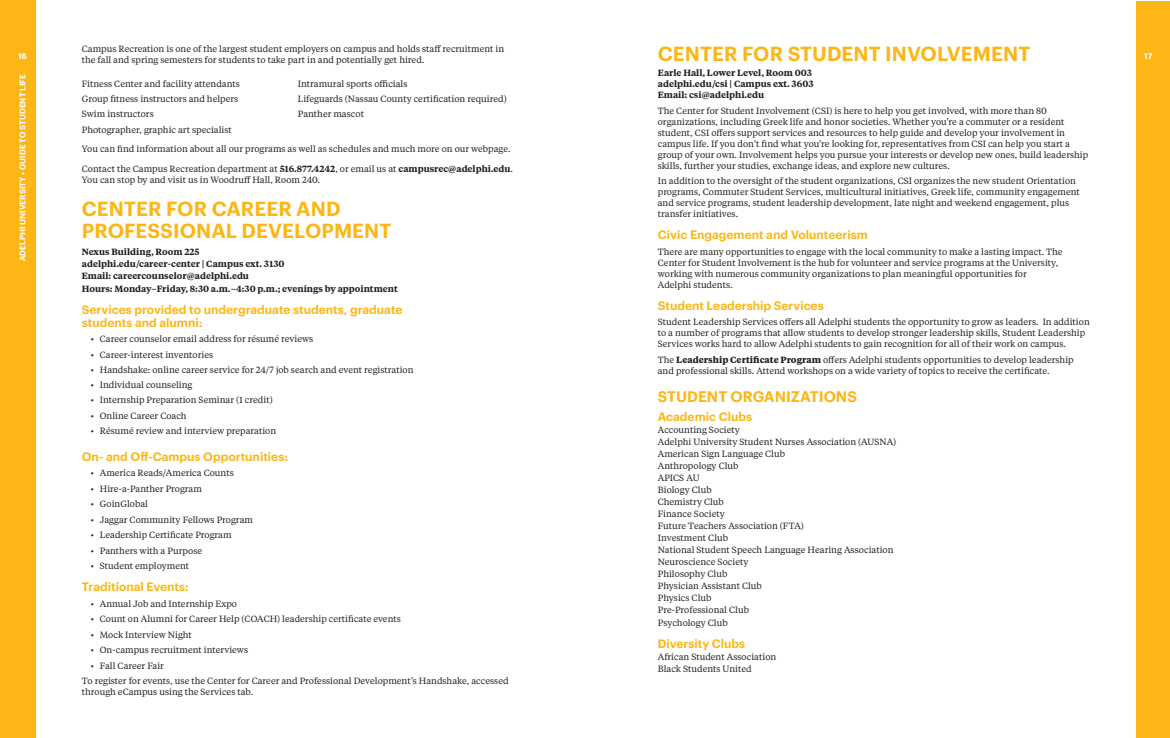
<style>
.page{position:relative;width:1170px;height:738px;background:#fff}
.page>*{position:absolute;margin:0;border:0;box-sizing:border-box;transform-origin:0 0}
.t1{font:600 20px/22px "Graphik";letter-spacing:.005em;color:#fcb615}
.t2{font:600 15px "Graphik";color:#fcb615}
.t3{font:600 12px/13px "Graphik";color:#fcb615}
.t4{font:9px/11px "Tiempos Text";color:#231f20}
.t5{font:600 9px/12px "Tiempos Text";color:#231f20}
.t6{font:600 8px "Graphik";letter-spacing:.005em;color:#fff}
.s1{font-weight:600}
.s2{font-weight:700}
</style>
<div class="page">
<div style="left:1136px;top:1px;width:34px;height:737px;background:#fcb615"></div>
<div style="left:0;top:0;width:36px;height:738px;background:#fcb615"></div>
<p class="t4" style="left:82px;top:43px;width:424px">Campus Recreation is one of the largest student employers on campus and holds staff recruitment in the fall and spring semesters for students to take part in and potentially get hired.</p>
<p class="t4" style="left:82px;top:78px;width:160px">Fitness Center and facility attendants</p>
<p class="t4" style="left:298px;top:78px;width:111px">Intramural sports officials</p>
<p class="t4" style="left:82px;top:93px;width:158px">Group fitness instructors and helpers</p>
<p class="t4" style="left:298px;top:93px;width:210px">Lifeguards (Nassau County certification required)</p>
<p class="t4" style="left:82px;top:108px;width:73px">Swim instructors</p>
<p class="t4" style="left:298px;top:108px;width:68px">Panther mascot</p>
<p class="t4" style="left:82px;top:123px;width:152px">Photographer, graphic art specialist</p>
<p class="t4" style="left:82px;top:143px;width:430px">You can find information about all our programs as well as schedules and much more on our webpage.</p>
<p class="t4" style="left:82px;top:163px;width:433px">Contact the Campus Recreation department at <span class="s1">516.877.4242</span>, or email us at <span class="s1">campusrec@adelphi.edu</span>.<br>You can stop by and visit us in Woodruff Hall, Room 240.</p>
<h1 class="t1" style="left:82px;top:196px;width:311px">CENTER FOR CAREER AND<br>PROFESSIONAL DEVELOPMENT</h1>
<p class="t5" style="left:82px;top:245px;width:204px">Nexus Building, Room 225 adelphi.edu/career-center | Campus ext. 3130<br>Email: careercounselor@adelphi.edu</p>
<p class="t5" style="left:82px;top:282px;width:317px">Hours: Monday–Friday, 8:30 a.m.–4:30 p.m.; evenings by appointment</p>
<h3 class="t3" style="left:82px;top:302px;width:322px">Services provided to undergraduate students, graduate students and alumni:</h3>
<p class="t4" style="left:91px;top:333px;width:224px">• Career counselor email address for résumé reviews</p>
<p class="t4" style="left:91px;top:349px;width:124px">• Career-interest inventories</p>
<p class="t4" style="left:91px;top:364px;width:324px">• Handshake: online career service for 24/7 job search and event registration</p>
<p class="t4" style="left:91px;top:379px;width:103px">• Individual counseling</p>
<p class="t4" style="left:91px;top:394px;width:183px">• Internship Preparation Seminar (1 credit)</p>
<p class="t4" style="left:91px;top:410px;width:97px">• Online Career Coach</p>
<p class="t4" style="left:91px;top:425px;width:187px">• Résumé review and interview preparation</p>
<h3 class="t3" style="left:82px;top:449px;width:208px">On- and Off-Campus Opportunities:</h3>
<p class="t4" style="left:91px;top:467px;width:145px">• America Reads/America Counts</p>
<p class="t4" style="left:91px;top:483px;width:113px">• Hire-a-Panther Program</p>
<p class="t4" style="left:91px;top:498px;width:59px">• GoinGlobal</p>
<p class="t4" style="left:91px;top:514px;width:164px">• Jaggar Community Fellows Program</p>
<p class="t4" style="left:91px;top:529px;width:142px">• Leadership Certificate Program</p>
<p class="t4" style="left:91px;top:545px;width:113px">• Panthers with a Purpose</p>
<p class="t4" style="left:91px;top:560px;width:100px">• Student employment</p>
<h3 class="t3" style="left:82px;top:579px;width:108px">Traditional Events:</h3>
<p class="t4" style="left:91px;top:598px;width:148px">• Annual Job and Internship Expo</p>
<p class="t4" style="left:91px;top:613px;width:312px">• Count on Alumni for Career Help (COACH) leadership certificate events</p>
<p class="t4" style="left:91px;top:629px;width:103px">• Mock Interview Night</p>
<p class="t4" style="left:91px;top:644px;width:159px">• On-campus recruitment interviews</p>
<p class="t4" style="left:82px;top:657px;width:428px;line-height:15.3px;text-indent:9px">• Fall Career Fair<br>To register for events, use the Center for Career and Professional Development’s Handshake, accessed</p>
<p class="t4" style="left:82px;top:686px;width:173px">through eCampus using the Services tab.</p>
<h1 class="t1" style="left:658px;top:41px;width:374px">CENTER FOR STUDENT INVOLVEMENT</h1>
<p class="t5" style="left:658px;top:67px;width:157px;line-height:11px">Earle Hall, Lower Level, Room 003 adelphi.edu/csi | Campus ext. 3603<br>Email: csi@adelphi.edu</p>
<p class="t4" style="left:658px;top:105px;width:432px">The Center for Student Involvement (CSI) is here to help you get involved, with more than 80 organizations, including Greek life and honor societies. Whether you’re a commuter or a resident student, CSI offers support services and resources to help guide and develop your involvement in campus life. If you don’t find what you’re looking for, representatives from CSI can help you start a group of your own. Involvement helps you pursue your interests or develop new ones, build leadership skills, further your studies, exchange ideas, and explore new cultures.</p>
<p class="t4" style="left:658px;top:175px;width:424px">In addition to the oversight of the student organizations, CSI organizes the new student Orientation programs, Commuter Student Services, multicultural initiatives, Greek life, community engagement and service programs, student leadership development, late night and weekend engagement, plus transfer initiatives.</p>
<h3 class="t3" style="left:658px;top:228px;width:212px">Civic Engagement and Volunteerism</h3>
<p class="t4" style="left:658px;top:246px;width:406px">There are many opportunities to engage with the local community to make a lasting impact. The Center for Student Involvement is the hub for volunteer and service programs at the University, working with numerous community organizations to plan meaningful opportunities for Adelphi students.</p>
<h3 class="t3" style="left:658px;top:298px;width:167px">Student Leadership Services</h3>
<p class="t4" style="left:658px;top:316px;width:433px">Student Leadership Services offers all Adelphi students the opportunity to grow as leaders. In addition to a number of programs that allow students to develop stronger leadership skills, Student Leadership<br>Services works hard to allow Adelphi students to gain recognition for all of their work on campus.</p>
<p class="t4" style="left:658px;top:354px;width:417px">The <span class="s2">Leadership Certificate Program</span> offers Adelphi students opportunities to develop leadership and professional skills. Attend workshops on a wide variety of topics to receive the certificate.</p>
<h2 class="t2" style="left:658px;top:385px;width:201px">STUDENT ORGANIZATIONS</h2>
<h3 class="t3" style="left:658px;top:409px;width:96px">Academic Clubs</h3>
<p class="t4" style="left:658px;top:423px;width:240px;line-height:12px">Accounting Society<br>Adelphi University Student Nurses Association (AUSNA)<br>American Sign Language Club<br>Anthropology Club<br>APICS AU<br>Biology Club<br>Chemistry Club<br>Finance Society<br>Future Teachers Association (FTA)<br>Investment Club<br>National Student Speech Language Hearing Association<br>Neuroscience Society<br>Philosophy Club<br>Physician Assistant Club<br>Physics Club<br>Pre-Professional Club</p>
<p class="t4" style="left:658px;top:617px;width:71px">Psychology Club</p>
<h3 class="t3" style="left:658px;top:636px;width:89px">Diversity Clubs</h3>
<p class="t4" style="left:658px;top:650px;width:120px;line-height:12px">African Student Association<br>Black Students United</p>
<p class="t6" style="left:18px;top:50px;width:10px">16</p>
<p class="t6" style="left:1144px;top:50px;width:9px">17</p>
<p class="t6" style="left:16px;top:261px;width:188px;rotate:-90deg">ADELPHI UNIVERSITY • GUIDE TO STUDENT LIFE</p>
</div>
